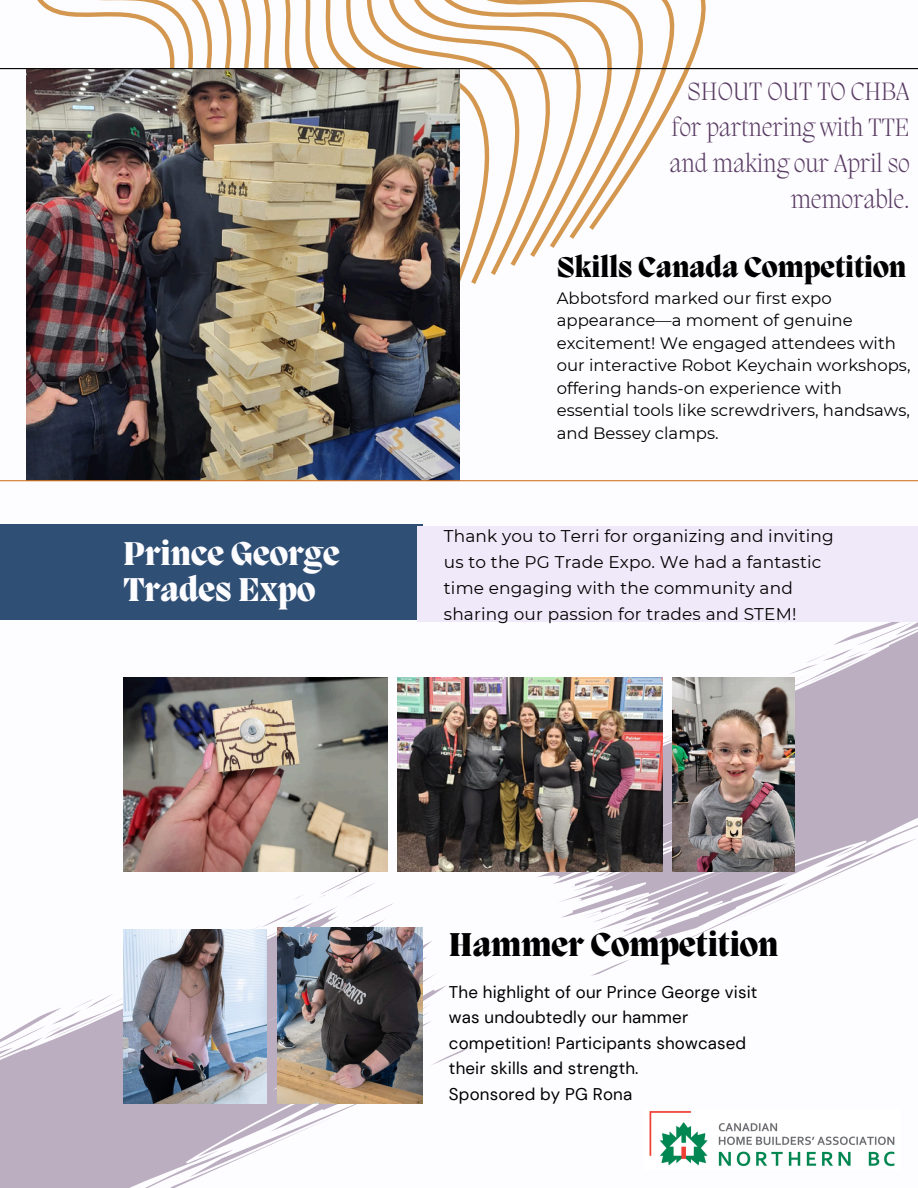
<style>
.page{position:relative;width:918px;height:1188px;background:#fff}
.page>*{position:absolute;margin:0;border:0;box-sizing:border-box;transform-origin:0 0}
.t1{font:800 33.9px/36px "Migra";color:#fdfcff}
.t2{font:800 33.9px "Migra";color:#000}
.t3{font:800 29.25px "Migra";color:#000}
.t4{font:200 25.65px/36px "Migra";color:#583b62;text-align:right}
.t5{font:16.95px/25.8px "Montserrat";letter-spacing:.01em;color:#000}
.t6{font:16.95px/25.3px "DM Sans";letter-spacing:.01em;color:#000}
.t7{font:16.5px/22.5px "Montserrat";color:#000}
</style>
<div class="page">
<svg style="left:656px;top:0;width:19px;height:133px"></svg>
<svg style="left:618px;top:3px;width:19px;height:190px"></svg>
<svg style="left:598px;top:0;width:20px;height:223px"></svg>
<svg style="left:579px;top:0;width:19px;height:230px"></svg>
<svg style="left:560px;top:0;width:19px;height:239px"></svg>
<svg style="left:541px;top:0;width:19px;height:248px"></svg>
<svg style="left:522px;top:0;width:19px;height:257px"></svg>
<svg style="left:502px;top:0;width:20px;height:266px"></svg>
<svg style="left:483px;top:0;width:19px;height:275px"></svg>
<svg style="left:463px;top:6px;width:20px;height:278px"></svg>
<svg style="left:0;top:0;width:445px;height:70px"></svg>
<img style="left:26px;top:69px;width:433px;height:411px">
<hr style="left:0;top:68px;width:918px;height:1px;background:#000">
<hr style="left:0;top:480px;width:918px;height:1px;background:#d47627">
<img style="left:123px;top:677px;width:264px;height:184px">
<img style="left:398px;top:677px;width:106px;height:195px">
<svg style="left:0;top:861px;width:471px;height:327px"></svg>
<img style="left:507px;top:621px;width:411px;height:355px">
<img style="left:277px;top:928px;width:146px;height:176px">
<div style="left:0;top:525px;width:423px;height:95px;background:#2f4f75"></div>
<img style="left:123px;top:929px;width:144px;height:175px">
<img style="left:649px;top:1111px;width:246px;height:56px">
<div style="left:417px;top:526px;width:501px;height:95px;background:#f0e9f9"></div>
<p class="t1" style="left:123px;top:538px;width:218px">Prince George<br>Trades Expo</p>
<h1 class="t4" style="left:670px;top:76px;width:242px">SHOUT OUT TO CHBA for partnering with TTE and making our April so memorable.</h1>
<p class="t3" style="left:557px;top:253px;width:351px">Skills Canada Competition</p>
<p class="t7" style="left:557px;top:287px;width:355px">Abbotsford marked our first expo appearance—a moment of genuine excitement! We engaged attendees with our interactive Robot Keychain workshops, offering hands-on experience with essential tools like screwdrivers, handsaws, and Bessey clamps.</p>
<h1 class="t5" style="left:444px;top:523px;width:391px">Thank you to Terri for organizing and inviting us to the PG Trade Expo. We had a fantastic time engaging with the community and sharing our passion for trades and STEM!</h1>
<p class="t2" style="left:449px;top:929px;width:331px">Hammer Competition</p>
<p class="t6" style="left:449px;top:980px;width:310px">The highlight of our Prince George visit was undoubtedly our hammer competition! Participants showcased their skills and strength.</p>
<p class="t6" style="left:449px;top:1081px;width:185px">Sponsored by PG Rona</p>
</div>
